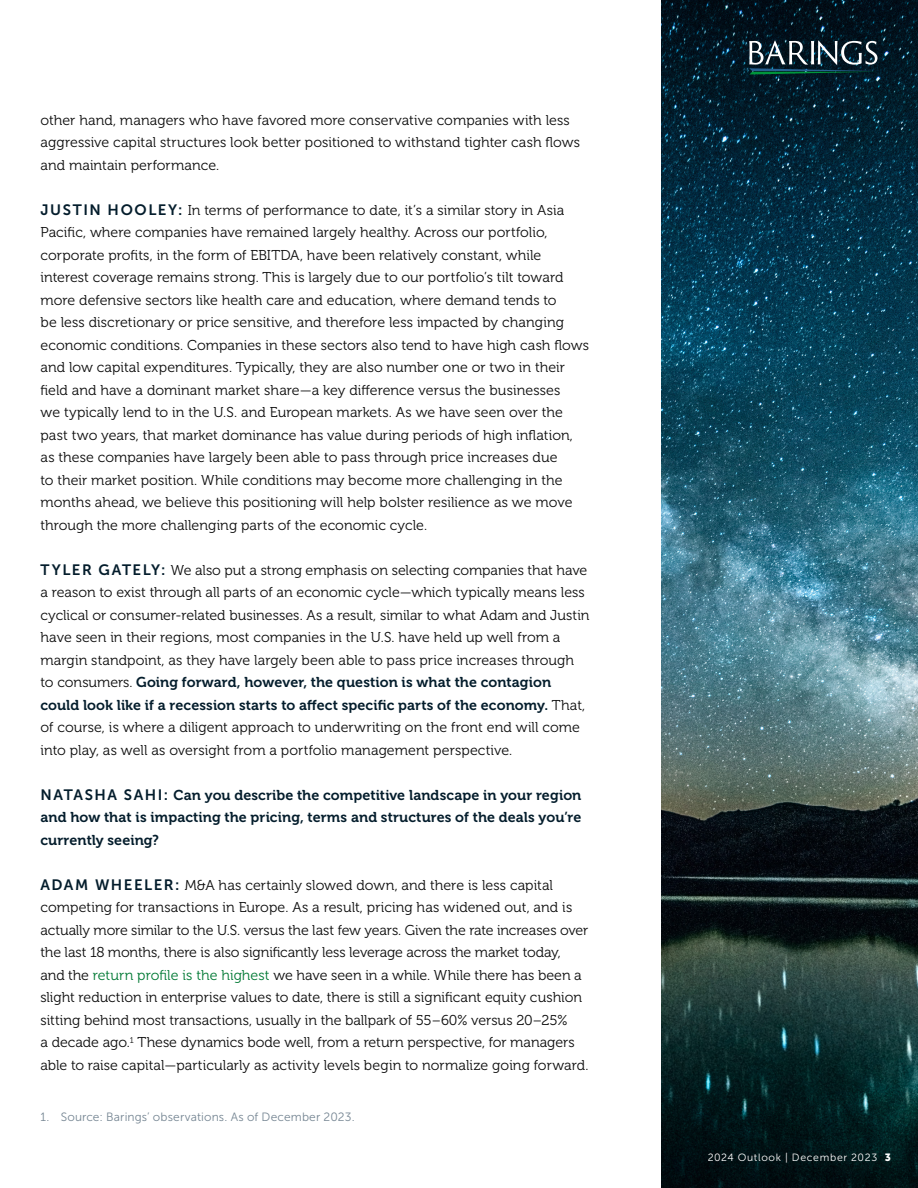
<style>
.page{position:relative;width:918px;height:1188px;background:#fff}
.page>*{position:absolute;margin:0;border:0;box-sizing:border-box;transform-origin:0 0}
.t1{font:14.25px/22.5px "Museo 300";color:#0d0d0d}
.t2{font:14.25px/22.5px "Museo 700";letter-spacing:.005em;color:#041d2c}
.t3{font:12px "Museo Sans 300";letter-spacing:.01em;color:#768693}
.t4{font:10.5px "Museo Sans 300";letter-spacing:.07em;color:#fff}
.s1{font-family:"Museo Sans 700";font-size:15px;color:#041d2c}
.s2{font-family:"Museo 300";color:#0d0d0d}
.s3{font-family:"Museo Sans 700";font-size:15px}
.s4{color:#007934}
.s5{font-family:"Museo Sans 900"}
</style>
<div class="page">
<img style="left:662px;top:0;width:256px;height:1188px">
<svg style="left:749px;top:40px;width:129px;height:35px;background:#344c54"></svg>
<p class="t1" style="left:40px;top:109px;width:541px">other hand, managers who have favored more conservative companies with less aggressive capital structures look better positioned to withstand tighter cash flows and maintain performance.</p>
<p class="t1" style="left:40px;top:199px;width:550px"><span class="s1">JUSTIN HOOLEY:</span> In terms of performance to date, it’s a similar story in Asia Pacific, where companies have remained largely healthy. Across our portfolio, corporate profits, in the form of EBITDA, have been relatively constant, while interest coverage remains strong. This is largely due to our portfolio’s tilt toward more defensive sectors like health care and education, where demand tends to<br>be less discretionary or price sensitive, and therefore less impacted by changing economic conditions. Companies in these sectors also tend to have high cash flows and low capital expenditures. Typically, they are also number one or two in their field and have a dominant market share—a key difference versus the businesses<br>we typically lend to in the U.S. and European markets. As we have seen over the past two years, that market dominance has value during periods of high inflation, as these companies have largely been able to pass through price increases due<br>to their market position. While conditions may become more challenging in the months ahead, we believe this positioning will help bolster resilience as we move through the more challenging parts of the economic cycle.</p>
<p class="t1" style="left:40px;top:559px;width:551px"><span class="s1">TYLER GATELY:</span> We also put a strong emphasis on selecting companies that have a reason to exist through all parts of an economic cycle—which typically means less cyclical or consumer-related businesses. As a result, similar to what Adam and Justin have seen in their regions, most companies in the U.S. have held up well from a margin standpoint, as they have largely been able to pass price increases through</p>
<p class="t2" style="left:40px;top:671px;width:546px"><span class="s2">to consumers.</span> Going forward, however, the question is what the contagion could look like if a recession starts to affect specific parts of the economy. <span class="s2">That,</span></p>
<p class="t1" style="left:40px;top:716px;width:541px">of course, is where a diligent approach to underwriting on the front end will come into play, as well as oversight from a portfolio management perspective.</p>
<p class="t2" style="left:40px;top:784px;width:542px;text-align:justify"><span class="s3">NATASHA SAHI:</span> Can you describe the competitive landscape in your region and how that is impacting the pricing, terms and structures of the deals you’re currently seeing?</p>
<p class="t1" style="left:40px;top:874px;width:550px"><span class="s1">ADAM WHEELER:</span> M&amp;A has certainly slowed down, and there is less capital competing for transactions in Europe. As a result, pricing has widened out, and is actually more similar to the U.S. versus the last few years. Given the rate increases over the last 18 months, there is also significantly less leverage across the market today, and the <span class="s4">return profile is the highest</span> we have seen in a while. While there has been a slight reduction in enterprise values to date, there is still a significant equity cushion sitting behind most transactions, usually in the ballpark of 55–60% versus 20–25%<br>a decade ago.<sup>1</sup> These dynamics bode well, from a return perspective, for managers able to raise capital—particularly as activity levels begin to normalize going forward.</p>
<p class="t3" style="left:40px;top:1110px;width:316px">1. Source: Barings’ observations. As of December 2023.</p>
<p class="t4" style="left:708px;top:1152px;width:185px">2024 Outlook | December 2023 <span class="s5">3</span></p>
</div>
